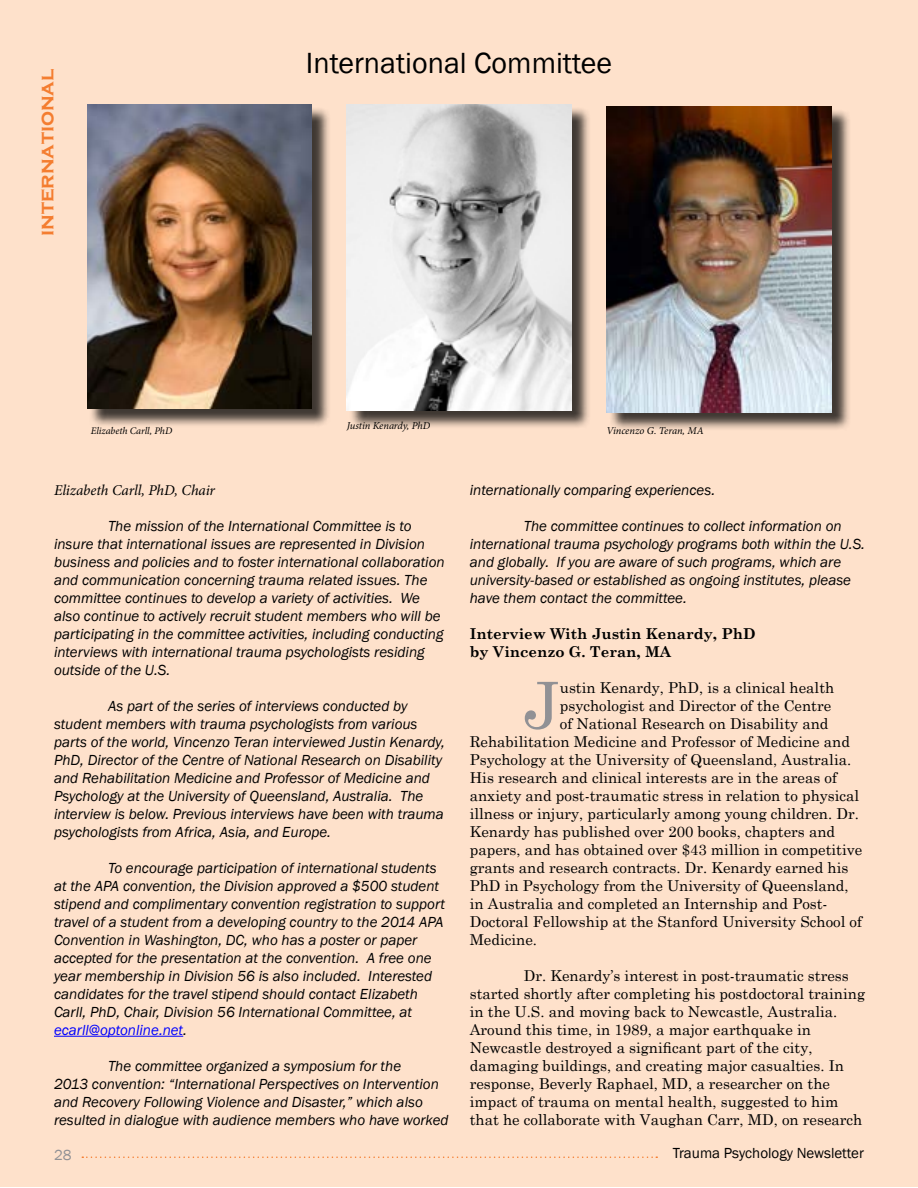
<style>
.page{position:relative;width:918px;height:1188px;background:#fff}
.page>*{position:absolute;margin:0;border:0;box-sizing:border-box;transform-origin:0 0}
.t1{font:64.8px "Century Schoolbook";color:#919195}
.t2{font:30px "Franklin Gothic";color:#000}
.t3{font:700 21px "Copperplate Gothic";color:#f47d30}
.t4{font:italic 15px/18px "Franklin Gothic";color:#000}
.t5{font:15px/18px "Century Schoolbook";color:#000}
.t6{font:700 15px/18px "Century Schoolbook";color:#000}
.t7{font:15px "Franklin Gothic";color:#000}
.t8{font:italic 15px "Minion Pro";letter-spacing:-.005em;color:#000}
.t9{font:15px "Franklin Gothic";color:#919195}
.t10{font:italic 10.5px "Minion Pro";letter-spacing:-.01em;color:#000}
.t11{font:italic 10.05px "Minion Pro";letter-spacing:-.005em;color:#000}
.s1{color:#00f}
</style>
<div class="page">
<div style="left:0;top:0;width:918px;height:1186px;background:#fee1cb"></div>
<svg style="left:82px;top:1156px;width:575px;height:2px"></svg>
<hr style="left:54px;top:1036px;width:129px;height:1px;background:#00f">
<div style="left:90px;top:107px;width:241px;height:321px;background:#000;opacity:.75"></div>
<img style="left:87px;top:104px;width:225px;height:305px">
<div style="left:349px;top:107px;width:242px;height:322px;background:#000;opacity:.75"></div>
<img style="left:347px;top:104px;width:225px;height:306px">
<div style="left:609px;top:109px;width:242px;height:322px;background:#000;opacity:.75"></div>
<img style="left:607px;top:106px;width:225px;height:306px">
<h3 class="t3" style="left:35px;top:236px;width:169px;rotate:-90deg">international</h3>
<h2 class="t2" style="left:306px;top:45px;width:308px">International Committee</h2>
<p class="t11" style="left:91px;top:424px;width:83px">Elizabeth Carll, PhD</p>
<p class="t10" style="left:347px;top:418px;width:85px">Justin Kenardy, PhD</p>
<p class="t10" style="left:607px;top:424px;width:99px">Vincenzo G. Teran, MA</p>
<p class="t8" style="left:54px;top:480px;width:163px">Elizabeth Carll, PhD, Chair</p>
<p class="t4" style="left:54px;top:517px;width:392px;text-indent:54px">The mission of the International Committee is to insure that international issues are represented in Division business and policies and to foster international collaboration and communication concerning trauma related issues. The committee continues to develop a variety of activities. We also continue to actively recruit student members who will be participating in the committee activities, including conducting interviews with international trauma psychologists residing outside of the U.S.</p>
<p class="t4" style="left:54px;top:697px;width:392px;text-indent:54px">As part of the series of interviews conducted by student members with trauma psychologists from various parts of the world, Vincenzo Teran interviewed Justin Kenardy, PhD, Director of the Centre of National Research on Disability and Rehabilitation Medicine and Professor of Medicine and Psychology at the University of Queensland, Australia. The interview is below. Previous interviews have been with trauma psychologists from Africa, Asia, and Europe.</p>
<p class="t4" style="left:54px;top:859px;width:393px;text-indent:54px">To encourage participation of international students at the APA convention, the Division approved a $500 student stipend and complimentary convention registration to support travel of a student from a developing country to the 2014 APA Convention in Washington, DC, who has a poster or paper accepted for the presentation at the convention. A free one year membership in Division 56 is also included. Interested candidates for the travel stipend should contact Elizabeth Carll, PhD, Chair, Division 56 International Committee, at <span class="s1">ecarll@optonline.net</span>.</p>
<p class="t4" style="left:54px;top:1057px;width:396px;text-indent:54px">The committee organized a symposium for the<br>2013 convention: “International Perspectives on Intervention and Recovery Following Violence and Disaster,” which also resulted in dialogue with audience members who have worked</p>
<p class="t4" style="left:470px;top:481px;width:247px">internationally comparing experiences.</p>
<p class="t4" style="left:470px;top:517px;width:397px;text-indent:54px">The committee continues to collect information on international trauma psychology programs both within the U.S. and globally. If you are aware of such programs, which are university-based or established as ongoing institutes, please have them contact the committee.</p>
<p class="t6" style="left:470px;top:624px;width:287px">Interview With Justin Kenardy, PhD by Vincenzo G. Teran, MA</p>
<h1 class="t1" style="left:524px;top:651px;width:38px">J</h1>
<p class="t5" style="left:560px;top:677px;width:276px">ustin Kenardy, PhD, is a clinical health</p>
<p class="t5" style="left:560px;top:695px;width:273px">psychologist and Director of the Centre</p>
<p class="t5" style="left:560px;top:713px;width:270px">of National Research on Disability and</p>
<p class="t5" style="left:470px;top:731px;width:382px">Rehabilitation Medicine and Professor of Medicine and</p>
<p class="t5" style="left:470px;top:749px;width:383px">Psychology at the University of Queensland, Australia.</p>
<p class="t5" style="left:470px;top:767px;width:369px">His research and clinical interests are in the areas of</p>
<p class="t5" style="left:470px;top:785px;width:391px">anxiety and post-traumatic stress in relation to physical</p>
<p class="t5" style="left:470px;top:803px;width:391px">illness or injury, particularly among young children. Dr.</p>
<p class="t5" style="left:470px;top:821px;width:367px">Kenardy has published over 200 books, chapters and</p>
<p class="t5" style="left:470px;top:839px;width:394px">papers, and has obtained over $43 million in competitive</p>
<p class="t5" style="left:470px;top:857px;width:380px">grants and research contracts. Dr. Kenardy earned his</p>
<p class="t5" style="left:470px;top:875px;width:380px">PhD in Psychology from the University of Queensland,</p>
<p class="t5" style="left:470px;top:893px;width:359px">in Australia and completed an Internship and Post-</p>
<p class="t5" style="left:470px;top:911px;width:394px">Doctoral Fellowship at the Stanford University School of</p>
<p class="t5" style="left:470px;top:929px;width:69px">Medicine.</p>
<p class="t5" style="left:470px;top:965px;width:397px;text-indent:54px">Dr. Kenardy’s interest in post-traumatic stress started shortly after completing his postdoctoral training in the U.S. and moving back to Newcastle, Australia.<br>Around this time, in 1989, a major earthquake in Newcastle destroyed a significant part of the city, damaging buildings, and creating major casualties. In response, Beverly Raphael, MD, a researcher on the impact of trauma on mental health, suggested to him that he collaborate with Vaughan Carr, MD, on research</p>
<p class="t9" style="left:54px;top:1145px;width:19px">28</p>
<p class="t7" style="left:673px;top:1144px;width:193px">Trauma Psychology Newsletter</p>
</div>
